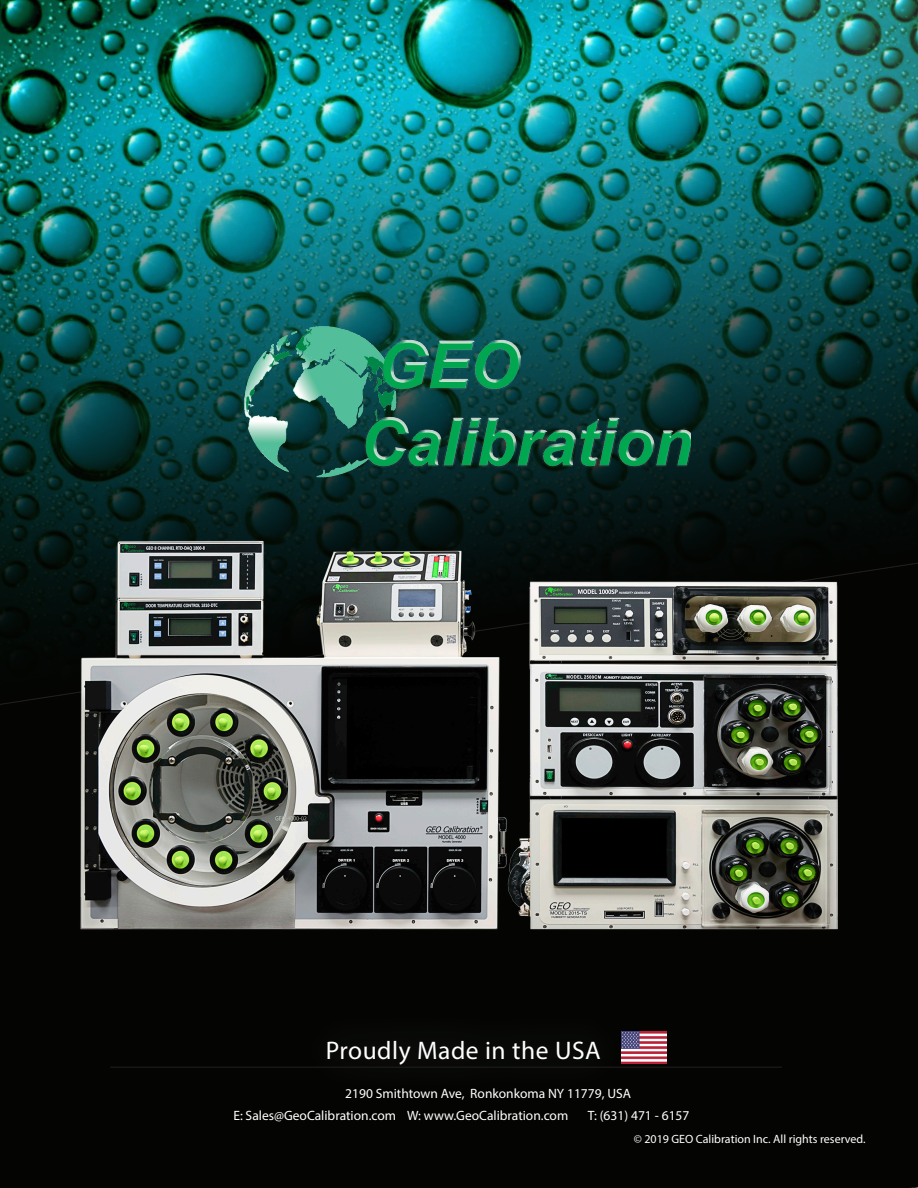
<style>
.page{position:relative;width:918px;height:1188px;background:#fff}
.page>*{position:absolute;margin:0;border:0;box-sizing:border-box;transform-origin:0 0}
.Header_2{font:25.5px "Myriad Pro";letter-spacing:.02em;color:#fff}
.Default_Text{font:13.5px "Myriad Pro";color:#fff}
.t1{font:12px "Myriad Pro";color:#fff}
</style>
<div class="page">
<div style="left:0;top:758px;width:918px;height:430px;background:#040503"></div>
<img style="left:0;top:0;width:918px;height:758px">
<div style="left:291px;top:1005px;width:344px;height:93px;background:#060705"></div>
<hr style="left:110px;top:1067px;width:672px;height:1px;background:#231f20">
<img style="left:621px;top:1032px;width:45px;height:32px">
<img style="left:539px;top:0;width:379px;height:255px">
<img style="left:66px;top:395px;width:783px;height:600px">
<img style="left:241px;top:323px;width:450px;height:158px">
<p class="Header_2" style="left:326px;top:1035px;width:276px">Proudly Made in the USA</p>
<p class="Default_Text" style="left:345px;top:1086px;width:287px">2190 Smithtown Ave, Ronkonkoma NY 11779, USA</p>
<p class="Default_Text" style="left:233px;top:1107px;width:336px">E: Sales@GeoCalibration.com W: www.GeoCalibration.com</p>
<p class="Default_Text" style="left:588px;top:1107px;width:103px">T: (631) 471 - 6157</p>
<p class="t1" style="left:634px;top:1131px;width:234px">© 2019 GEO Calibration Inc. All rights reserved.</p>
</div>
